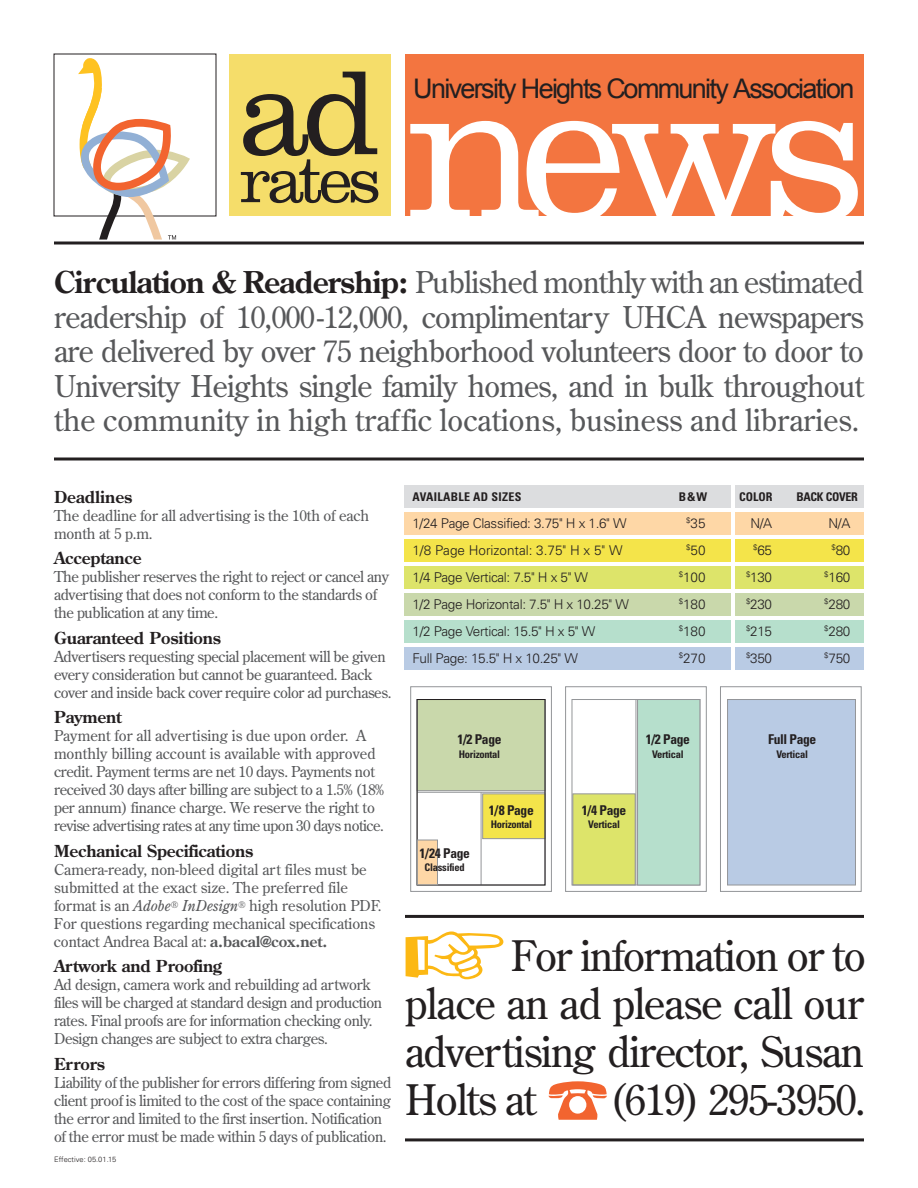
<style>
.page{position:relative;width:918px;height:1188px;background:#fff}
.page>*{position:absolute;margin:0;border:0;box-sizing:border-box;transform-origin:0 0}
.t1{font:300 204px "Clarendon";color:#fff}
.t2{font:300 64.5px "Clarendon";letter-spacing:-.05em;color:#231f20}
.t3{font:42px/48px "Century Old Style";letter-spacing:-.03em;color:#231f20;text-align:justify}
.t4{font:30px/34.5px "Century Old Style";color:#57585a;text-align:justify}
.t5{font:27px "Arial";letter-spacing:-.06em;color:#231f20}
.t6{font:700 16.5px "Century Old Style";letter-spacing:-.01em;color:#231f20}
.t7{font:15px/18px "Century Old Style";letter-spacing:-.025em;color:#57585a}
.t8{font:15px/18px "Century Old Style";letter-spacing:-.005em;color:#57585a}
.t9{font:300 13.5px "Univers";letter-spacing:-.025em;color:#231f20}
.t10{font:700 condensed 13.5px "Univers";letter-spacing:-.025em;color:#231f20}
.t11{font:300 13.5px "Univers";color:#231f20}
.t12{font:700 condensed 12px "Univers";letter-spacing:.025em;color:#231f20}
.t13{font:700 condensed 12px "Univers";letter-spacing:-.025em;color:#231f20}
.t14{font:700 condensed 12px "Univers";color:#231f20}
.t15{font:700 condensed 10.5px "Univers";letter-spacing:-.025em;color:#231f20}
.t16{font:300 7.5px "Univers";color:#231f20}
.s1{font-weight:700;color:#231f20}
.s2{font-style:italic}
.s3{font-weight:700}
</style>
<div class="page">
<hr style="left:481px;top:792px;width:1px;height:93px;background:#939598">
<div style="left:483px;top:794px;width:62px;height:45px;background:#f4e44a;border:1px solid #939598"></div>
<hr style="left:417px;top:792px;width:128px;height:1px;background:#939598">
<div style="left:417px;top:699px;width:128px;height:92px;background:#c9d8ab;border:1px solid #939598"></div>
<div style="left:405px;top:485px;width:326px;height:23px;background:#dcdddf"></div>
<div style="left:405px;top:512px;width:326px;height:23px;background:#fed7a6"></div>
<div style="left:405px;top:539px;width:326px;height:23px;background:#f4e44a"></div>
<div style="left:405px;top:566px;width:326px;height:23px;background:#dde46a"></div>
<div style="left:405px;top:593px;width:326px;height:23px;background:#c9d8ab"></div>
<div style="left:405px;top:620px;width:326px;height:23px;background:#b6dfcc"></div>
<div style="left:735px;top:485px;width:129px;height:23px;background:#dcdddf"></div>
<div style="left:735px;top:512px;width:129px;height:23px;background:#fed7a6"></div>
<div style="left:735px;top:539px;width:129px;height:23px;background:#f4e44a"></div>
<div style="left:735px;top:566px;width:129px;height:23px;background:#dde46a"></div>
<div style="left:735px;top:593px;width:129px;height:23px;background:#c9d8ab"></div>
<div style="left:735px;top:620px;width:129px;height:23px;background:#b6dfcc"></div>
<div style="left:405px;top:647px;width:326px;height:23px;background:#b9cbe4"></div>
<div style="left:735px;top:647px;width:129px;height:23px;background:#b9cbe4"></div>
<div style="left:405px;top:54px;width:459px;height:162px;background:#f37540"></div>
<hr style="left:54px;top:242px;width:810px;height:2px;background:#231f20">
<hr style="left:54px;top:458px;width:810px;height:2px;background:#231f20">
<hr style="left:405px;top:915px;width:459px;height:3px;background:#231f20">
<hr style="left:405px;top:1138px;width:459px;height:3px;background:#231f20">
<div style="left:230px;top:54px;width:162px;height:162px;background:#f5dd6a"></div>
<div style="left:411px;top:687px;width:141px;height:205px;border:1px solid #939598"></div>
<div style="left:417px;top:699px;width:128px;height:186px;border:1px solid #231f20"></div>
<div style="left:573px;top:794px;width:62px;height:91px;background:#dde46a;border:1px solid #939598"></div>
<div style="left:417px;top:840px;width:21px;height:45px;background:#fed7a6;border:1px solid #939598"></div>
<div style="left:565px;top:687px;width:141px;height:205px;border:1px solid #939598"></div>
<div style="left:572px;top:699px;width:128px;height:186px;border:1px solid #939598"></div>
<div style="left:637px;top:699px;width:63px;height:186px;background:#b6dfcc;border:1px solid #939598"></div>
<hr style="left:636px;top:700px;width:1px;height:185px;background:#939598">
<div style="left:720px;top:687px;width:141px;height:205px;border:1px solid #939598"></div>
<div style="left:727px;top:699px;width:129px;height:186px;background:#b9cbe4;border:1px solid #939598"></div>
<svg style="left:406px;top:931px;width:97px;height:48px"></svg>
<svg style="left:548px;top:1081px;width:59px;height:39px"></svg>
<svg style="left:78px;top:58px;width:112px;height:182px"></svg>
<h2 class="t2" style="left:239px;top:143px;width:143px"><sup>ad</sup>rates</h2>
<h3 class="t5" style="left:413px;top:71px;width:443px">University Heights Community Association</h3>
<h1 class="t1" style="left:406px;top:34px;width:460px">news</h1>
<p class="t4" style="left:54px;top:264px;width:812px"><span class="s1">Circulation &amp; Readership:</span> Published monthly with an estimated readership of 10,000-12,000, complimentary UHCA newspapers are delivered by over 75 neighborhood volunteers door to door to University Heights single family homes, and in bulk throughout the community in high traffic locations, business and libraries.</p>
<p class="t6" style="left:54px;top:486px;width:80px">Deadlines</p>
<p class="t7" style="left:54px;top:506px;width:317px">The deadline for all advertising is the 10th of each month at 5 p.m.</p>
<p class="t6" style="left:54px;top:547px;width:89px">Acceptance</p>
<p class="t7" style="left:54px;top:568px;width:337px">The publisher reserves the right to reject or cancel any advertising that does not conform to the standards of the publication at any time.</p>
<p class="t6" style="left:54px;top:627px;width:169px">Guaranteed Positions</p>
<p class="t7" style="left:54px;top:647px;width:339px">Advertisers requesting special placement will be given every consideration but cannot be guaranteed. Back cover and inside back cover require color ad purchases.</p>
<p class="t6" style="left:54px;top:706px;width:69px">Payment</p>
<p class="t7" style="left:54px;top:727px;width:331px">Payment for all advertising is due upon order. A monthly billing account is available with approved credit. Payment terms are net 10 days. Payments not received 30 days after billing are subject to a 1.5% (18% per annum) finance charge. We reserve the right to revise advertising rates at any time upon 30 days notice.</p>
<p class="t6" style="left:54px;top:840px;width:201px">Mechanical Specifications</p>
<p class="t8" style="left:54px;top:860px;width:329px">Camera-ready, non-bleed digital art files must be submitted at the exact size. The preferred file format is an <span class="s2">Adobe</span><sup>®</sup> <span class="s2">InDesign</span><sup>®</sup> high resolution PDF.<br>For questions regarding mechanical specifications contact Andrea Bacal at: <span class="s3">a.bacal@cox.net.</span></p>
<p class="t6" style="left:54px;top:955px;width:169px">Artwork and Proofing</p>
<p class="t7" style="left:54px;top:976px;width:330px">Ad design, camera work and rebuilding ad artwork files will be charged at standard design and production rates. Final proofs are for information checking only.<br>Design changes are subject to extra charges.</p>
<p class="t6" style="left:54px;top:1053px;width:53px">Errors</p>
<p class="t7" style="left:54px;top:1073px;width:339px">Liability of the publisher for errors differing from signed client proof is limited to the cost of the space containing the error and limited to the first insertion. Notification of the error must be made within 5 days of publication.</p>
<p class="t16" style="left:54px;top:1155px;width:64px">Effective: 05.01.15</p>
<p class="t12" style="left:412px;top:489px;width:110px">AVAILABLE AD SIZES</p>
<p class="t14" style="left:679px;top:489px;width:30px">B&amp;W</p>
<p class="t14" style="left:739px;top:489px;width:35px">COLOR</p>
<p class="t13" style="left:797px;top:489px;width:63px">BACK COVER</p>
<p class="t9" style="left:412px;top:515px;width:216px">1/24 Page Classified: 3.75" H x 1.6" W</p>
<p class="t9" style="left:686px;top:515px;width:21px"><sup>$</sup>35</p>
<p class="t9" style="left:750px;top:515px;width:23px">N/A</p>
<p class="t9" style="left:829px;top:515px;width:23px">N/A</p>
<p class="t11" style="left:412px;top:542px;width:212px">1/8 Page Horizontal: 3.75" H x 5" W</p>
<p class="t9" style="left:686px;top:542px;width:21px"><sup>$</sup>50</p>
<p class="t9" style="left:753px;top:542px;width:20px"><sup>$</sup>65</p>
<p class="t9" style="left:831px;top:542px;width:20px"><sup>$</sup>80</p>
<p class="t9" style="left:413px;top:569px;width:177px">1/4 Page Vertical: 7.5" H x 5" W</p>
<p class="t9" style="left:679px;top:569px;width:28px"><sup>$</sup>100</p>
<p class="t9" style="left:746px;top:569px;width:28px"><sup>$</sup>130</p>
<p class="t9" style="left:824px;top:569px;width:28px"><sup>$</sup>160</p>
<p class="t9" style="left:412px;top:596px;width:218px">1/2 Page Horizontal: 7.5" H x 10.25" W</p>
<p class="t9" style="left:679px;top:596px;width:28px"><sup>$</sup>180</p>
<p class="t9" style="left:746px;top:596px;width:28px"><sup>$</sup>230</p>
<p class="t9" style="left:824px;top:596px;width:28px"><sup>$</sup>280</p>
<p class="t9" style="left:413px;top:623px;width:184px">1/2 Page Vertical: 15.5" H x 5" W</p>
<p class="t9" style="left:679px;top:623px;width:28px"><sup>$</sup>180</p>
<p class="t9" style="left:746px;top:623px;width:28px"><sup>$</sup>215</p>
<p class="t9" style="left:824px;top:623px;width:28px"><sup>$</sup>280</p>
<p class="t9" style="left:412px;top:650px;width:167px">Full Page: 15.5" H x 10.25" W</p>
<p class="t9" style="left:679px;top:650px;width:28px"><sup>$</sup>270</p>
<p class="t9" style="left:746px;top:650px;width:28px"><sup>$</sup>350</p>
<p class="t9" style="left:824px;top:650px;width:28px"><sup>$</sup>750</p>
<p class="t10" style="left:457px;top:731px;width:46px">1/2 Page</p>
<p class="t15" style="left:459px;top:748px;width:43px">Horizontal</p>
<p class="t10" style="left:420px;top:845px;width:52px">1/24 Page</p>
<p class="t15" style="left:425px;top:861px;width:42px">Classified</p>
<p class="t10" style="left:489px;top:802px;width:46px">1/8 Page</p>
<p class="t15" style="left:491px;top:818px;width:43px">Horizontal</p>
<p class="t10" style="left:582px;top:802px;width:46px">1/4 Page</p>
<p class="t15" style="left:588px;top:818px;width:33px">Vertical</p>
<p class="t10" style="left:646px;top:731px;width:46px">1/2 Page</p>
<p class="t15" style="left:652px;top:748px;width:33px">Vertical</p>
<p class="t10" style="left:768px;top:731px;width:50px">Full Page</p>
<p class="t15" style="left:776px;top:748px;width:33px">Vertical</p>
<h3 class="t3" style="left:405px;top:931px;width:463px;text-indent:106px">For information or to place an ad please call our advertising director, Susan Holts at</h3>
<h3 class="t3" style="left:609px;top:1075px;width:258px">(619) 295-3950.</h3>
</div>
